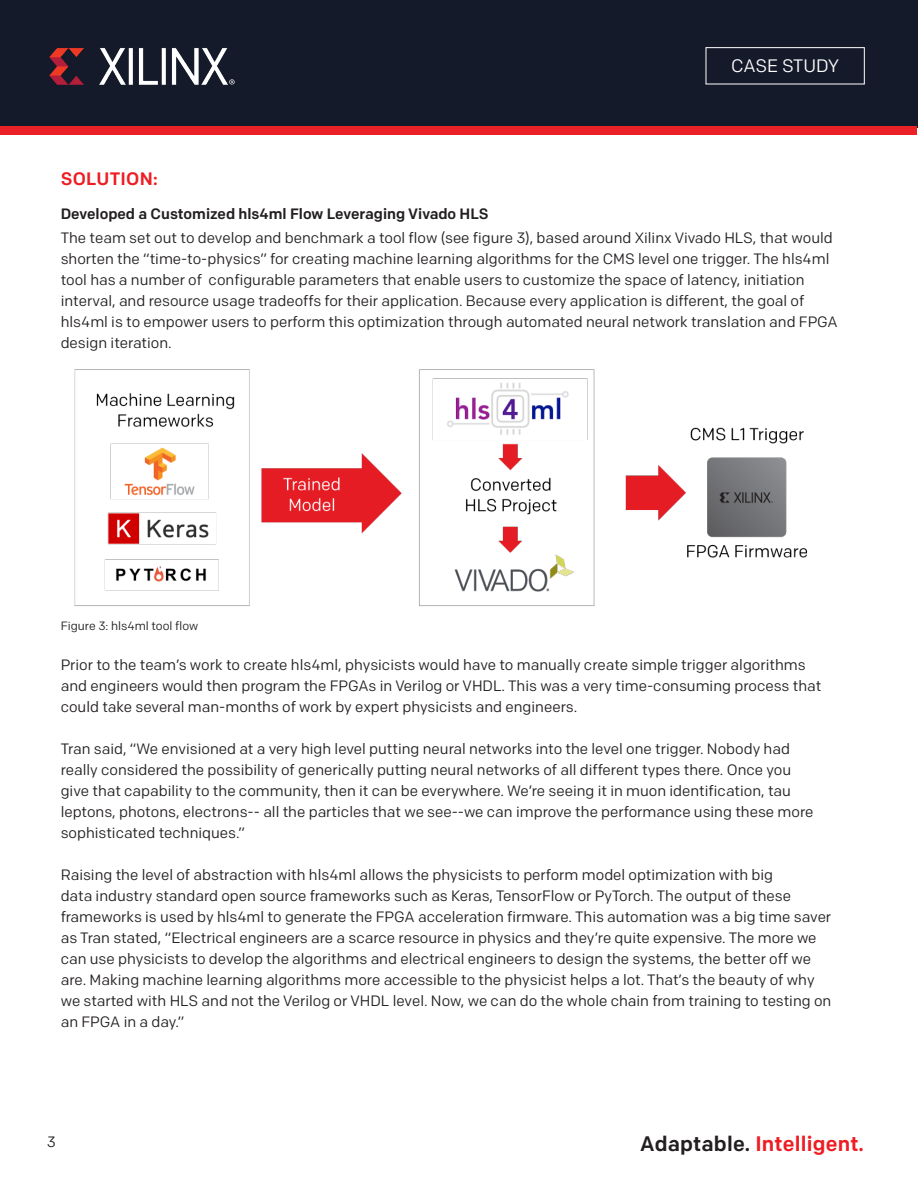
<style>
.page{position:relative;width:918px;height:1188px;background:#fff}
.page>*{position:absolute;margin:0;border:0;box-sizing:border-box;transform-origin:0 0}
.t1{font:500 21px "Colfax";letter-spacing:.01em;color:#ee1d23}
.t2{font:18px "Colfax";letter-spacing:-.01em;color:#fff}
.Paragraph_Style_5{font:500 18px "Colfax";letter-spacing:.01em;color:#ee1d23}
.t3{font:15px/21px "Colfax";color:#231f20}
.t4{font:500 15px "Colfax";color:#231f20}
.t5{font:12px "Colfax";color:#231f20}
.s1{color:#231f20}
</style>
<div class="page">
<div style="left:0;top:0;width:918px;height:128px;background:#151a2b"></div>
<div style="left:706px;top:47px;width:159px;height:37px;border:1px solid #fff"></div>
<div style="left:1px;top:127px;width:916px;height:8px;background:#ec2127"></div>
<img style="left:49px;top:48px;width:186px;height:37px">
<img style="left:74px;top:369px;width:733px;height:237px">
<p class="Paragraph_Style_5" style="left:61px;top:167px;width:99px">SOLUTION:</p>
<p class="t4" style="left:61px;top:204px;width:430px">Developed a Customized hls4ml Flow Leveraging Vivado HLS</p>
<p class="t2" style="left:731px;top:55px;width:109px">CASE STUDY</p>
<p class="t3" style="left:61px;top:228px;width:779px">The team set out to develop and benchmark a tool flow (see figure 3), based around Xilinx Vivado HLS, that would shorten the “time-to-physics” for creating machine learning algorithms for the CMS level one trigger. The hls4ml tool has a number of configurable parameters that enable users to customize the space of latency, initiation interval, and resource usage tradeoffs for their application. Because every application is different, the goal of hls4ml is to empower users to perform this optimization through automated neural network translation and FPGA design iteration.</p>
<p class="t5" style="left:61px;top:618px;width:139px">Figure 3: hls4ml tool flow</p>
<p class="t3" style="left:61px;top:654px;width:762px">Prior to the team’s work to create hls4ml, physicists would have to manually create simple trigger algorithms and engineers would then program the FPGAs in Verilog or VHDL. This was a very time-consuming process that could take several man-months of work by expert physicists and engineers.</p>
<p class="t3" style="left:61px;top:738px;width:754px">Tran said, “We envisioned at a very high level putting neural networks into the level one trigger. Nobody had really considered the possibility of generically putting neural networks of all different types there. Once you give that capability to the community, then it can be everywhere. We’re seeing it in muon identification, tau leptons, photons, electrons-- all the particles that we see--we can improve the performance using these more sophisticated techniques.”</p>
<p class="t3" style="left:61px;top:864px;width:772px">Raising the level of abstraction with hls4ml allows the physicists to perform model optimization with big<br>data industry standard open source frameworks such as Keras, TensorFlow or PyTorch. The output of these frameworks is used by hls4ml to generate the FPGA acceleration firmware. This automation was a big time saver as Tran stated, “Electrical engineers are a scarce resource in physics and they’re quite expensive. The more we can use physicists to develop the algorithms and electrical engineers to design the systems, the better off we are. Making machine learning algorithms more accessible to the physicist helps a lot. That’s the beauty of why we started with HLS and not the Verilog or VHDL level. Now, we can do the whole chain from training to testing on an FPGA in a day.”</p>
<p class="t3" style="left:47px;top:1131px;width:11px">3</p>
<h1 class="t1" style="left:640px;top:1130px;width:225px"><span class="s1">Adaptable.</span> Intelligent.</h1>
</div>
